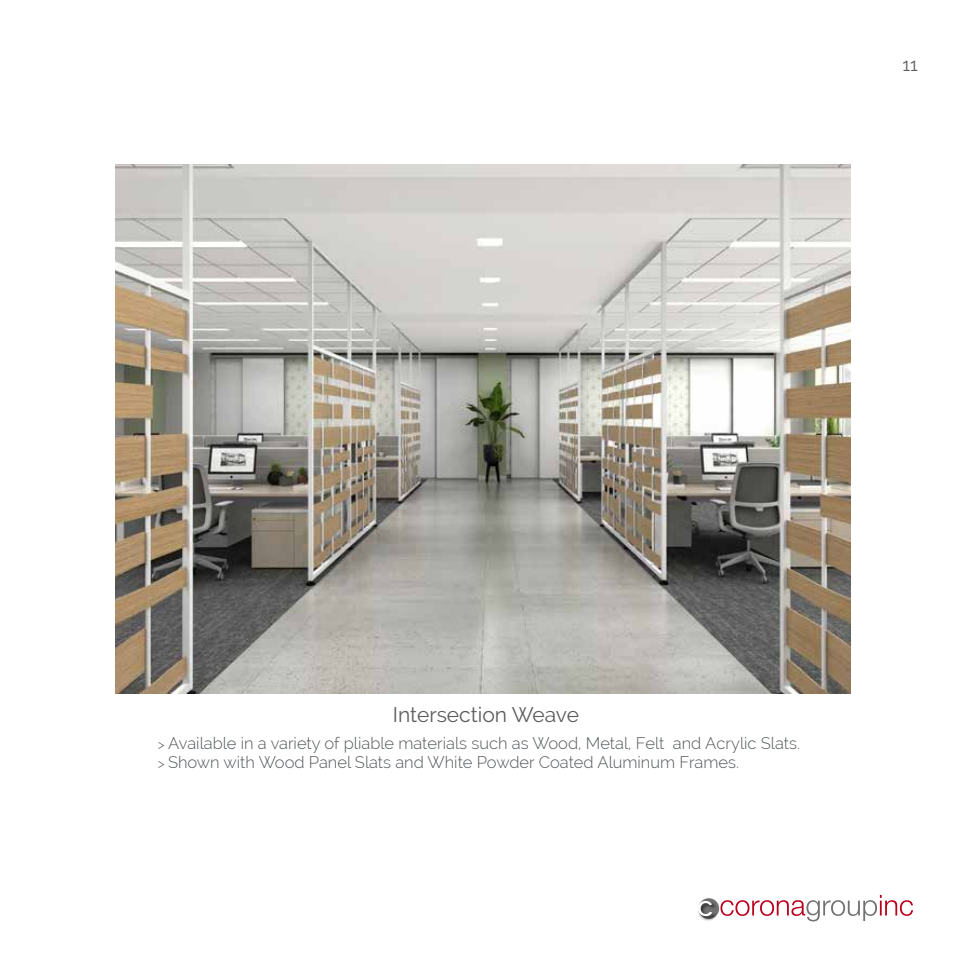
<style>
.page{position:relative;width:972px;height:972px;background:#fff}
.page>*{position:absolute;margin:0;border:0;box-sizing:border-box;transform-origin:0 0}
.t1{font:21px "Raleway";color:#5d5d60}
.t2{font:18px "Raleway";color:#5d5d60}
.t3{font:300 16.5px/19.5px "Raleway";color:#53575a}
.s1{font-size:13.5px}
</style>
<div class="page">
<img style="left:115px;top:164px;width:735px;height:530px">
<svg style="left:721px;top:895px;width:192px;height:26px"></svg>
<svg style="left:698px;top:898px;width:21px;height:21px"></svg>
<img style="left:699px;top:900px;width:19px;height:21px">
<svg style="left:698px;top:901px;width:14px;height:15px"></svg>
<p class="t2" style="left:903px;top:54px;width:17px">11</p>
<p class="t1" style="left:393px;top:702px;width:188px">Intersection Weave</p>
<p class="t3" style="left:158px;top:733px;width:644px"><span class="s1">&gt;</span> Available in a variety of pliable materials such as Wood, Metal, Felt and Acrylic Slats. <span class="s1">&gt;</span> Shown with Wood Panel Slats and White Powder Coated Aluminum Frames.</p>
</div>
